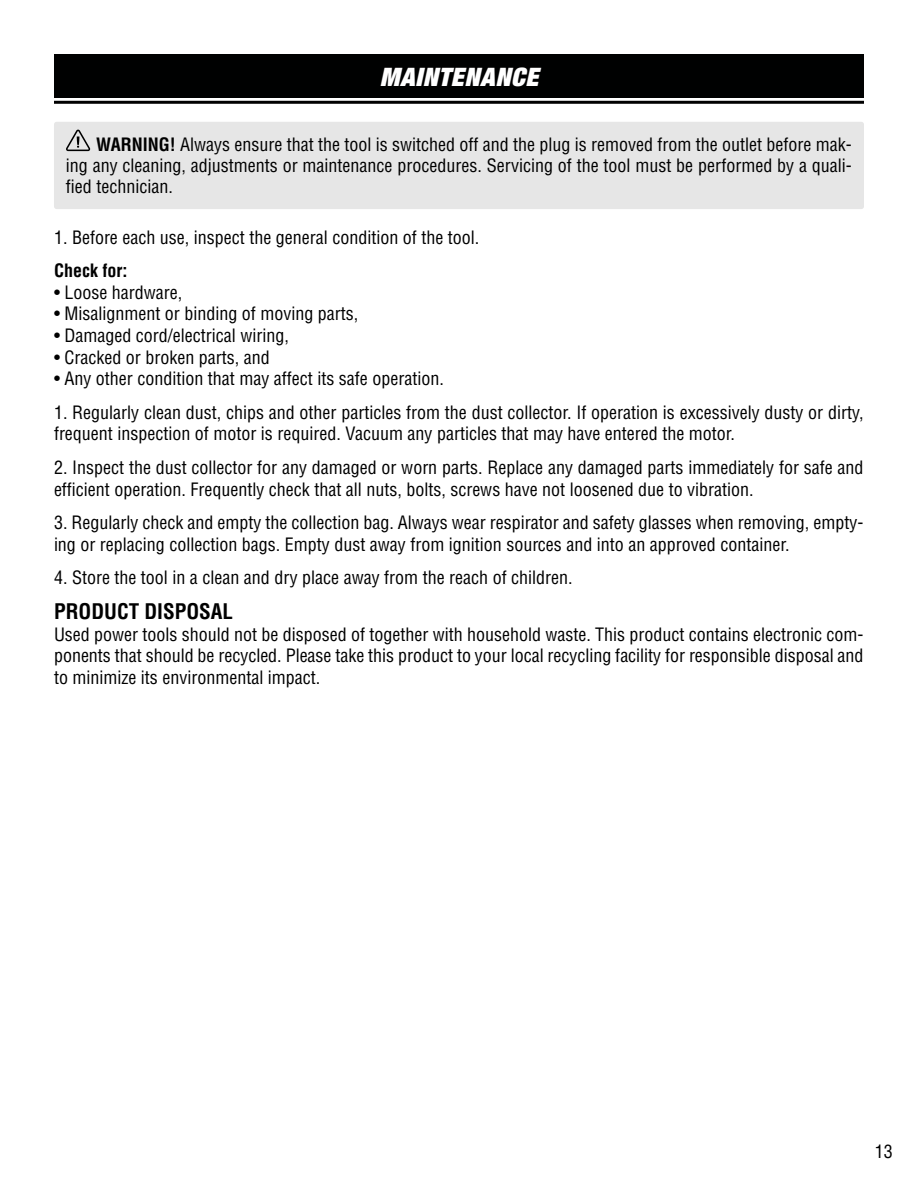
<style>
.page{position:relative;width:918px;height:1188px;background:#fff}
.page>*{position:absolute;margin:0;border:0;box-sizing:border-box;transform-origin:0 0}
.t1{font:italic 900 expanded 25.5px "Helvetica Neue";letter-spacing:.025em;color:#fff}
.t2{font:700 condensed 21px "Helvetica LT Std";color:#000}
.t3{font:condensed 18px/21.6px "Helvetica LT Std";color:#000}
.t4{font:700 condensed 18px "Helvetica LT Std";color:#000}
.s1{font-weight:700}
</style>
<div class="page">
<div style="left:54px;top:54px;width:810px;height:44px;background:#000101"></div>
<hr style="left:54px;top:101px;width:810px;height:3px;background:#000">
<div style="left:54px;top:122px;width:810px;height:87px;background:#e6e6e6;border-radius:3px"></div>
<svg style="left:66px;top:130px;width:24px;height:21px"></svg>
<h1 class="t1" style="left:380px;top:61px;width:160px">MAINTENANCE</h1>
<p class="t3" style="left:66px;top:134px;width:787px;line-height:21px;text-align:justify;text-indent:30px"><span class="s1">WARNING!</span> Always ensure that the tool is switched off and the plug is removed from the outlet before mak&shy;ing any cleaning, adjustments or maintenance procedures. Servicing of the tool must be performed by a quali&shy;fied technician.</p>
<p class="t3" style="left:54px;top:226px;width:427px">1. Before each use, inspect the general condition of the tool.</p>
<p class="t4" style="left:54px;top:259px;width:75px">Check for:</p>
<p class="t3" style="left:54px;top:281px;width:130px">• Loose hardware,</p>
<p class="t3" style="left:54px;top:303px;width:306px">• Misalignment or binding of moving parts,</p>
<p class="t3" style="left:54px;top:325px;width:236px">• Damaged cord/electrical wiring,</p>
<p class="t3" style="left:54px;top:346px;width:217px">• Cracked or broken parts, and</p>
<p class="t3" style="left:54px;top:368px;width:391px">• Any other condition that may affect its safe operation.</p>
<p class="t3" style="left:54px;top:401px;width:811px">1. Regularly clean dust, chips and other particles from the dust collector. If operation is excessively dusty or dirty, frequent inspection of motor is required. Vacuum any particles that may have entered the motor.</p>
<p class="t3" style="left:54px;top:457px;width:811px">2. Inspect the dust collector for any damaged or worn parts. Replace any damaged parts immediately for safe and efficient operation. Frequently check that all nuts, bolts, screws have not loosened due to vibration.</p>
<p class="t3" style="left:54px;top:512px;width:811px">3. Regularly check and empty the collection bag. Always wear respirator and safety glasses when removing, empty&shy;ing or replacing collection bags. Empty dust away from ignition sources and into an approved container.</p>
<p class="t3" style="left:54px;top:567px;width:520px">4. Store the tool in a clean and dry place away from the reach of children.</p>
<p class="t2" style="left:54px;top:598px;width:181px">PRODUCT DISPOSAL</p>
<p class="t3" style="left:54px;top:623px;width:811px;text-align:justify">Used power tools should not be disposed of together with household waste. This product contains electronic com&shy;ponents that should be recycled. Please take this product to your local recycling facility for responsible disposal and to minimize its environmental impact.</p>
<p class="t3" style="left:875px;top:1140px;width:19px">13</p>
</div>
